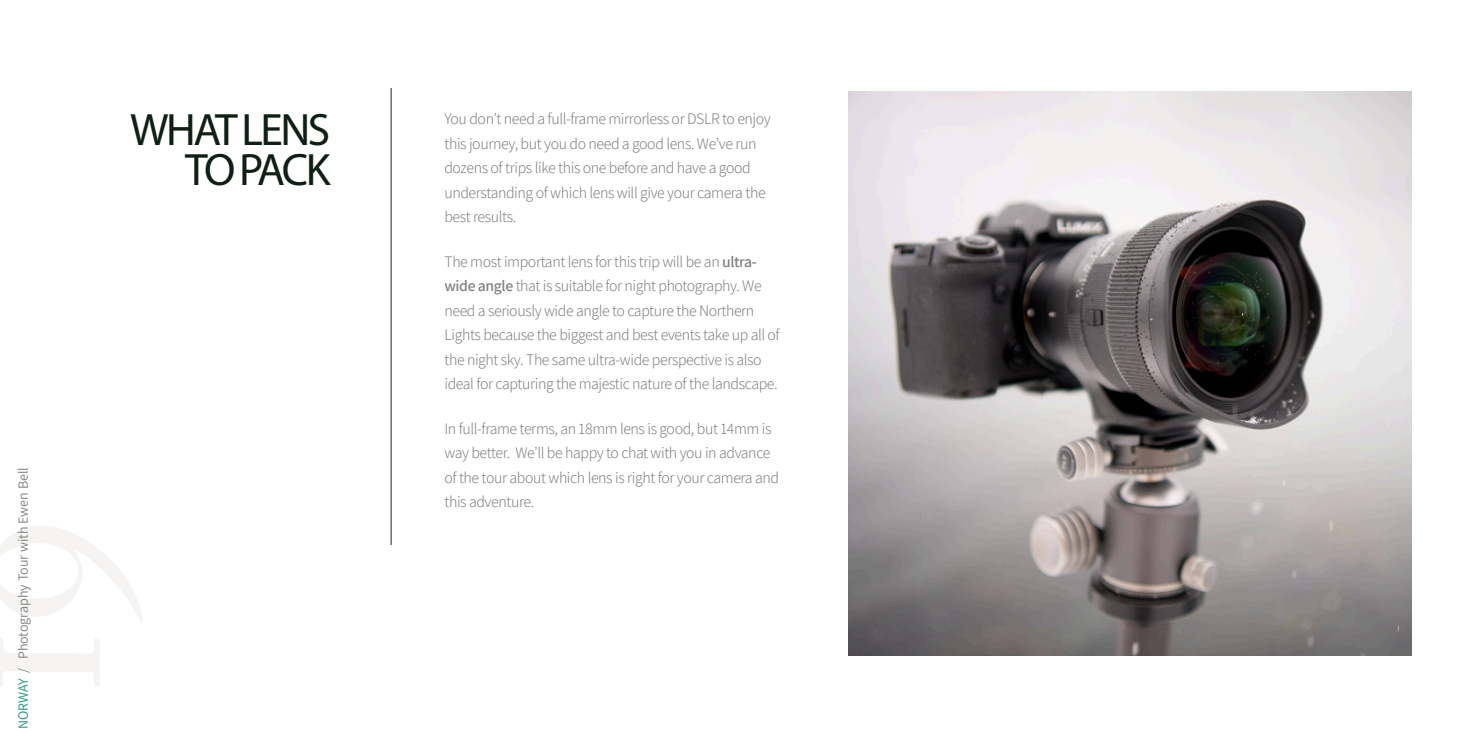
<style>
.page{position:relative;width:1474px;height:745px;background:#fff}
.page>*{position:absolute;margin:0;border:0;box-sizing:border-box;transform-origin:0 0}
.t1{font:45.5px/40.2px "Myriad Pro";letter-spacing:-.055em;color:#0e2014;text-align:right}
.t2{font:300 15.75px/24.5px "Assistant";letter-spacing:-.025em;color:#808080}
.t3{font:14px "Assistant";color:#808080}
.s1{color:#1a9479}
.s2{font-weight:600}
</style>
<div class="page">
<hr style="left:391px;top:88px;width:1px;height:456px;background:#2e2014">
<img style="left:848px;top:92px;width:563px;height:563px">
<h1 class="t1" style="left:130px;top:113px;width:202px">WHAT LENS<br>TO PACK</h1>
<p class="t3" style="left:14px;top:729px;width:263px;rotate:-90deg"><span class="s1">NORWAY</span> / Photography Tour with Ewen Bell</p>
<p class="t2" style="left:444px;top:106px;width:328px">You don’t need a full-frame mirrorless or DSLR to enjoy this journey, but you do need a good lens. We’ve run dozens of trips like this one before and have a good understanding of which lens will give your camera the best results.</p>
<p class="t2" style="left:444px;top:248px;width:337px">The most important lens for this trip will be an <span class="s2">ultra&shy;wide angle</span> that is suitable for night photography. We need a seriously wide angle to capture the Northern Lights because the biggest and best events take up all of the night sky. The same ultra-wide perspective is also ideal for capturing the majestic nature of the landscape.</p>
<p class="t2" style="left:444px;top:415px;width:336px">In full-frame terms, an 18mm lens is good, but 14mm is way better. We’ll be happy to chat with you in advance of the tour about which lens is right for your camera and this adventure.</p>
</div>
